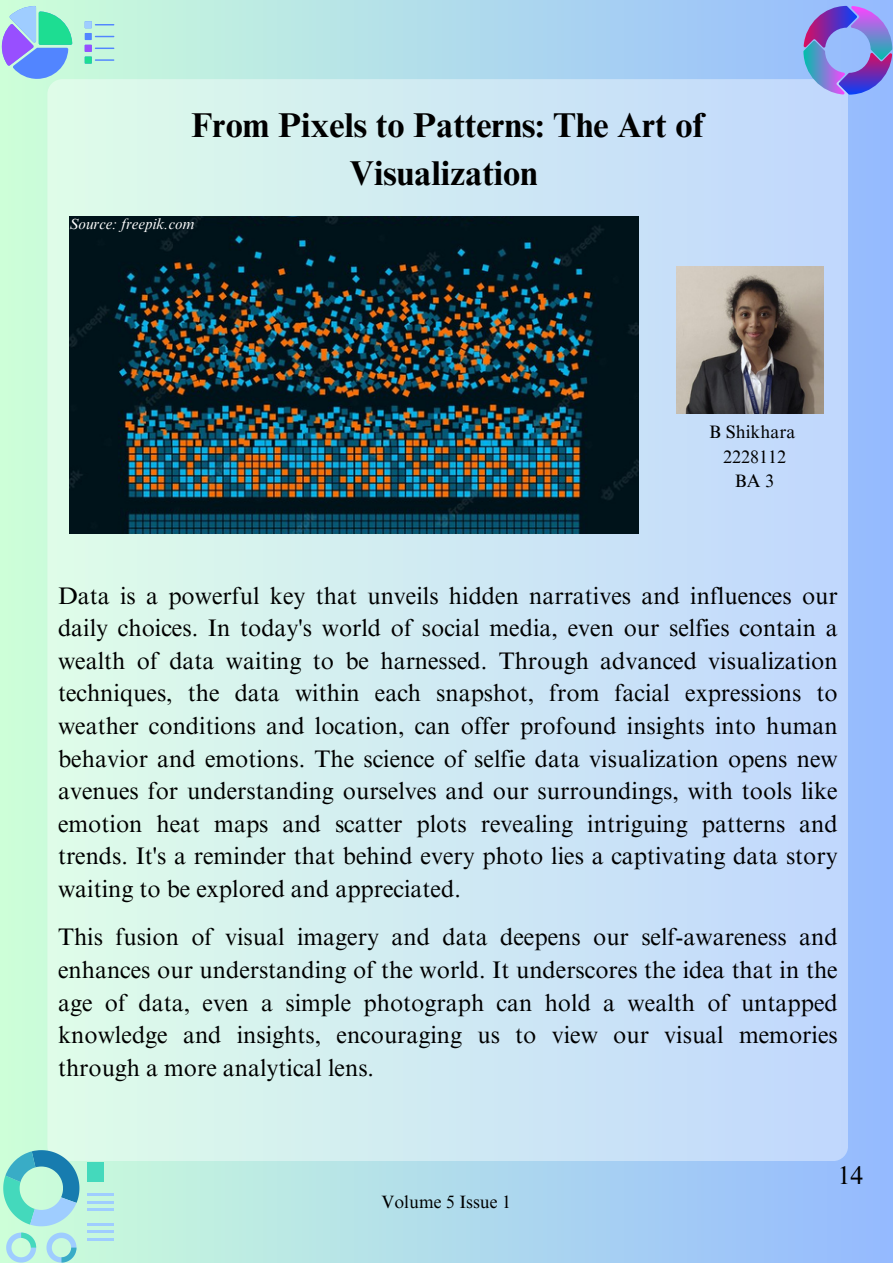
<style>
.page{position:relative;width:893px;height:1264px;background:#fff}
.page>*{position:absolute;margin:0;border:0;box-sizing:border-box;transform-origin:0 0}
.t1{font:700 34.5px/47.2px "Times NRMT Pro";color:#000;text-align:center}
.t2{font:25.35px "Times NRMT Pro";color:#000}
.t3{font:24px/32.5px "Times NRMT Pro";color:#000;text-align:justify}
.t4{font:18px "Times NRMT Pro";color:#000}
.t5{font:17.85px "Times NRMT Pro";color:#000}
.t6{font:italic 15px "Times NRMT Pro";color:#fff}
</style>
<div class="page">
<div style="left:0;top:0;width:892px;height:1262px;background:linear-gradient(to right,#cdffd8,#95baff)"></div>
<div style="left:47px;top:79px;width:801px;height:1082px;background:linear-gradient(to right,#dffde9,#c0d7fd);border-radius:15px"></div>
<img style="left:676px;top:267px;width:147px;height:146px">
<svg style="left:3px;top:1150px;width:76px;height:76px;background:#85d2d1"></svg>
<svg style="left:6px;top:1232px;width:30px;height:30px"></svg>
<svg style="left:46px;top:1232px;width:30px;height:30px"></svg>
<hr style="left:87px;top:1193px;width:27px;height:2px;background:#9fcdff">
<hr style="left:87px;top:1201px;width:27px;height:2px;background:#9fcdff">
<hr style="left:87px;top:1208px;width:27px;height:2px;background:#9fcdff">
<hr style="left:87px;top:1223px;width:27px;height:2px;background:#9fcdff">
<hr style="left:87px;top:1230px;width:27px;height:2px;background:#9fcdff">
<hr style="left:87px;top:1237px;width:27px;height:2px;background:#9fcdff">
<div style="left:87px;top:1162px;width:17px;height:19px;background:#44d9bc"></div>
<svg style="left:803px;top:6px;width:89px;height:89px;background:#8584db"></svg>
<svg style="left:2px;top:6px;width:112px;height:73px;background:#98cddf"></svg>
<img style="left:69px;top:217px;width:569px;height:317px">
<p class="t1" style="left:191px;top:106px;width:514px">From Pixels to Patterns: The Art of<br>Visualization</p>
<p class="t6" style="left:69px;top:218px;width:126px">Source: freepik.com</p>
<p class="t4" style="left:709px;top:425px;width:87px">B Shikhara</p>
<p class="t4" style="left:723px;top:450px;width:64px">2228112</p>
<p class="t4" style="left:734px;top:474px;width:41px">BA 3</p>
<p class="t3" style="left:58px;top:582px;width:781px">Data is a powerful key that unveils hidden narratives and influences our daily choices. In today's world of social media, even our selfies contain a wealth of data waiting to be harnessed. Through advanced visualization techniques, the data within each snapshot, from facial expressions to weather conditions and location, can offer profound insights into human behavior and emotions. The science of selfie data visualization opens new avenues for understanding ourselves and our surroundings, with tools like emotion heat maps and scatter plots revealing intriguing patterns and trends. It's a reminder that behind every photo lies a captivating data story waiting to be explored and appreciated.</p>
<p class="t3" style="left:58px;top:923px;width:781px">This fusion of visual imagery and data deepens our self-awareness and enhances our understanding of the world. It underscores the idea that in the age of data, even a simple photograph can hold a wealth of untapped knowledge and insights, encouraging us to view our visual memories through a more analytical lens.</p>
<p class="t5" style="left:381px;top:1194px;width:131px">Volume 5 Issue 1</p>
<p class="t2" style="left:837px;top:1166px;width:27px">14</p>
</div>
